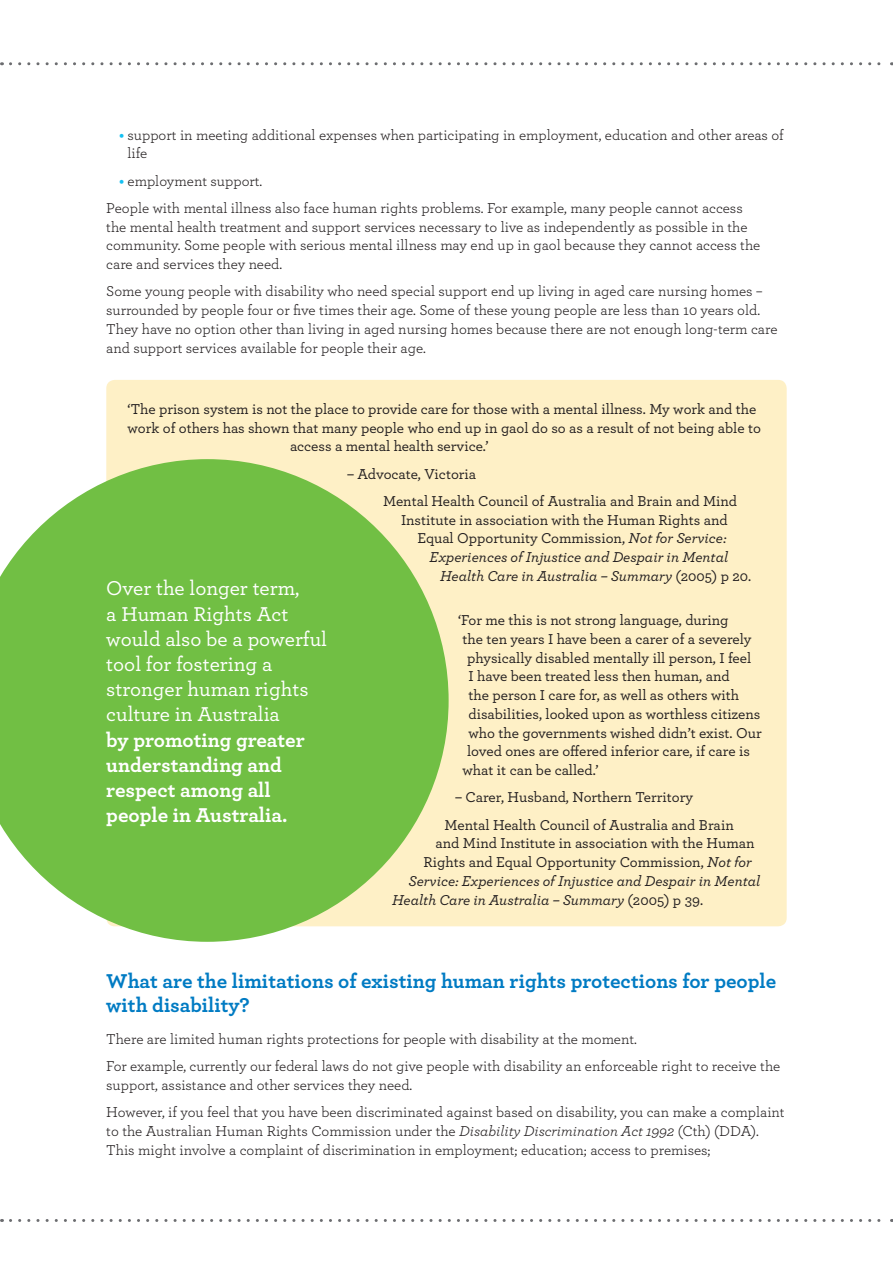
<style>
.page{position:relative;width:893px;height:1263px;background:#fff}
.page>*{position:absolute;margin:0;border:0;box-sizing:border-box;transform-origin:0 0}
.t1{font:500 21px/25.2px "Archer";color:#fff}
.t2{font:700 21px/24px "Archer";color:#007bc3}
.t3{font:700 21px/25.2px "Archer";color:#fff}
.t4{font:15px/18.8px "Archer";color:#231f20}
.t5{font:500 15px/27.3px "Archer";color:#231f20}
.t6{font:italic 500 15px "Archer";color:#231f20}
.s1{font-weight:700;color:#15c0f2}
.s2{font-style:italic}
.s3{font-style:normal}
</style>
<div class="page">
<svg style="left:10px;top:62px;width:882px;height:3px"></svg>
<svg style="left:10px;top:1219px;width:882px;height:3px"></svg>
<div style="left:106px;top:380px;width:681px;height:546px;background:#fef0c6;border-radius:9px"></div>
<svg style="left:0;top:459px;width:449px;height:483px;fill:#71bf44"></svg>
<p class="t4" style="left:128px;top:124px;width:658px;text-indent:-9px"><span class="s1">•</span> support in meeting additional expenses when participating in employment, education and other areas of life</p>
<p class="t4" style="left:106px;top:166px;width:638px;line-height:27.3px;text-indent:13px"><span class="s1">•</span> employment support.<br>People with mental illness also face human rights problems. For example, many people cannot access</p>
<p class="t4" style="left:106px;top:216px;width:656px">the mental health treatment and support services necessary to live as independently as possible in the community. Some people with serious mental illness may end up in gaol because they cannot access the care and services they need.</p>
<p class="t4" style="left:106px;top:281px;width:673px">Some young people with disability who need special support end up living in aged care nursing homes – surrounded by people four or five times their age. Some of these young people are less than 10 years old.<br>They have no option other than living in aged nursing homes because there are not enough long-term care and support services available for people their age.</p>
<p class="t5" style="left:128px;top:394px;width:630px">‘The prison system is not the place to provide care for those with a mental illness. My work and the</p>
<p class="t5" style="left:128px;top:413px;width:635px">work of others has shown that many people who end up in gaol do so as a result of not being able to</p>
<p class="t5" style="left:290px;top:432px;width:200px">access a mental health service.’</p>
<p class="t5" style="left:383px;top:459px;width:356px;text-indent:-36px">– Advocate, Victoria<br>Mental Health Council of Australia and Brain and Mind</p>
<p class="t5" style="left:401px;top:505px;width:328px">Institute in association with the Human Rights and</p>
<p class="t5" style="left:418px;top:524px;width:310px">Equal Opportunity Commission, <span class="s2">Not for Service:</span></p>
<p class="t6" style="left:430px;top:546px;width:300px">Experiences of Injustice and Despair in Mental</p>
<p class="t6" style="left:440px;top:565px;width:313px">Health Care in Australia – Summary <span class="s3">(2005) p 20.</span></p>
<p class="t5" style="left:458px;top:606px;width:272px">‘For me this is not strong language, during</p>
<p class="t5" style="left:463px;top:624px;width:291px">the ten years I have been a carer of a severely</p>
<p class="t5" style="left:467px;top:643px;width:286px">physically disabled mentally ill person, I feel</p>
<p class="t5" style="left:469px;top:662px;width:263px">I have been treated less then human, and</p>
<p class="t5" style="left:469px;top:681px;width:272px">the person I care for, as well as others with</p>
<p class="t5" style="left:469px;top:699px;width:293px">disabilities, looked upon as worthless citizens</p>
<p class="t5" style="left:469px;top:718px;width:295px">who the governments wished didn’t exist. Our</p>
<p class="t5" style="left:467px;top:737px;width:284px">loved ones are offered inferior care, if care is</p>
<p class="t5" style="left:463px;top:756px;width:137px">what it can be called.’</p>
<p class="t5" style="left:445px;top:783px;width:291px;text-indent:10px">– Carer, Husband, Northern Territory<br>Mental Health Council of Australia and Brain</p>
<p class="t5" style="left:436px;top:829px;width:320px">and Mind Institute in association with the Human</p>
<p class="t5" style="left:424px;top:848px;width:330px">Rights and Equal Opportunity Commission, <span class="s2">Not for</span></p>
<p class="t6" style="left:409px;top:870px;width:353px">Service: Experiences of Injustice and Despair in Mental</p>
<p class="t6" style="left:392px;top:889px;width:313px">Health Care in Australia – Summary <span class="s3">(2005) p 39.</span></p>
<h1 class="t1" style="left:106px;top:575px;width:222px">Over the longer term,<br>a Human Rights Act would also be a powerful tool for fostering a stronger human rights culture in Australia</h1>
<h1 class="t3" style="left:106px;top:726px;width:200px">by promoting greater understanding and respect among all people in Australia.</h1>
<h1 class="t2" style="left:106px;top:968px;width:671px">What are the limitations of existing human rights protections for people with disability?</h1>
<p class="t4" style="left:106px;top:1024px;width:675px;line-height:27.3px">There are limited human rights protections for people with disability at the moment.<br>For example, currently our federal laws do not give people with disability an enforceable right to receive the</p>
<p class="t4" style="left:106px;top:1070px;width:680px;line-height:27.3px">support, assistance and other services they need.<br>However, if you feel that you have been discriminated against based on disability, you can make a complaint</p>
<p class="t4" style="left:106px;top:1121px;width:654px">to the Australian Human Rights Commission under the <span class="s2">Disability Discrimination Act 1992</span> (Cth) (DDA).<br>This might involve a complaint of discrimination in employment; education; access to premises;</p>
</div>
